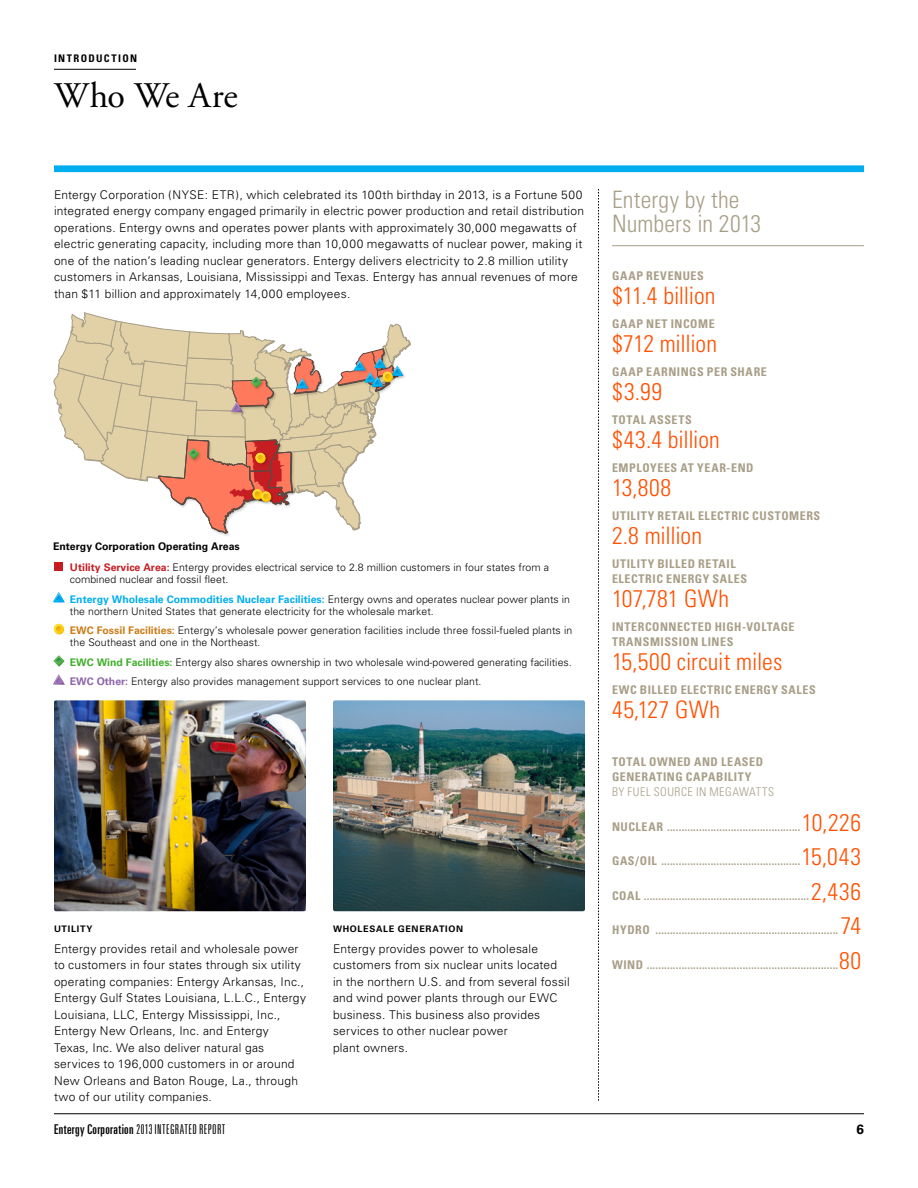
<style>
.page{position:relative;width:918px;height:1188px;background:#fff}
.page>*{position:absolute;margin:0;border:0;box-sizing:border-box;transform-origin:0 0}
.t1{font:36px "Adobe Garamond";letter-spacing:-.01em;color:#000}
.t2{font:300 condensed 24px "Univers";letter-spacing:-.005em;color:#ff5000}
.t3{font:300 condensed 24px/24px "Univers";letter-spacing:.01em;color:#a89f88}
.t4{font:300 ultra-condensed 13.5px "Univers";letter-spacing:.03em;color:#000}
.t5{font:700 13.5px "Univers";color:#000}
.t6{font:300 12px/16.5px "Univers";letter-spacing:.02em;color:#000}
.t7{font:700 condensed 12px/15px "Univers";letter-spacing:.05em;color:#a89f88}
.t8{font:300 condensed 12px "Univers";letter-spacing:.04em;color:#a89f88}
.t9{font:300 10.5px/12px "Univers";letter-spacing:.005em;color:#000}
.t10{font:700 10.5px "Univers";color:#000}
.t11{font:700 condensed 10.5px "Univers";letter-spacing:.125em;color:#000}
.t12{font:700 9px "Univers";letter-spacing:.08em;color:#000}
.s1{font-weight:300;font-size:24px;color:#ff5000}
.s2{font-weight:700;color:#c61d23}
.s3{font-weight:700;color:#00aeef}
.s4{font-weight:700;color:#cc7b16}
.s5{font-weight:700;color:#3fae2a}
.s6{font-weight:700;color:#8d64aa}
.s7{font-weight:400}
</style>
<div class="page">
<div style="left:54px;top:165px;width:810px;height:7px;background:#00aeef"></div>
<hr style="left:54px;top:1114px;width:810px;height:1px;background:#000">
<hr style="left:54px;top:69px;width:82px;height:1px;background:#000">
<svg style="left:598px;top:189px;width:1px;height:912px"></svg>
<hr style="left:612px;top:245px;width:252px;height:1px;background:#a89f88">
<img style="left:54px;top:700px;width:252px;height:211px">
<img style="left:333px;top:700px;width:252px;height:211px">
<svg style="left:53px;top:674px;width:12px;height:11px"></svg>
<svg style="left:54px;top:312px;width:357px;height:222px"></svg>
<div style="left:55px;top:562px;width:8px;height:9px;background:#c61d23"></div>
<svg style="left:53px;top:592px;width:12px;height:10px"></svg>
<svg style="left:54px;top:655px;width:10px;height:12px"></svg>
<svg style="left:54px;top:624px;width:10px;height:10px"></svg>
<p class="t11" style="left:54px;top:52px;width:85px">INTRODUCTION</p>
<h1 class="t1" style="left:54px;top:77px;width:185px">Who We Are</h1>
<p class="t6" style="left:54px;top:186px;width:532px">Entergy Corporation (NYSE: ETR), which celebrated its 100th birthday in 2013, is a Fortune 500 integrated energy company engaged primarily in electric power production and retail distribution operations. Entergy owns and operates power plants with approximately 30,000 megawatts of electric generating capacity, including more than 10,000 megawatts of nuclear power, making it one of the nation’s leading nuclear generators. Entergy delivers electricity to 2.8 million utility customers in Arkansas, Louisiana, Mississippi and Texas. Entergy has annual revenues of more than $11 billion and approximately 14,000 employees.</p>
<h2 class="t3" style="left:612px;top:188px;width:151px">Entergy by the<br>Numbers in 2013</h2>
<p class="t7" style="left:612px;top:268px;width:93px">GAAP REVENUES</p>
<h2 class="t2" style="left:612px;top:281px;width:105px">$11.4 billion</h2>
<p class="t7" style="left:612px;top:316px;width:104px">GAAP NET INCOME</p>
<h2 class="t2" style="left:612px;top:329px;width:107px">$712 million</h2>
<p class="t7" style="left:612px;top:364px;width:156px">GAAP EARNINGS PER SHARE</p>
<h2 class="t2" style="left:612px;top:377px;width:52px">$3.99</h2>
<p class="t7" style="left:612px;top:412px;width:81px">TOTAL ASSETS</p>
<h2 class="t2" style="left:612px;top:425px;width:109px">$43.4 billion</h2>
<p class="t7" style="left:612px;top:460px;width:143px">EMPLOYEES AT YEAR-END</p>
<h2 class="t2" style="left:612px;top:473px;width:61px">13,808</h2>
<p class="t7" style="left:612px;top:508px;width:210px">UTILITY RETAIL ELECTRIC CUSTOMERS</p>
<h2 class="t2" style="left:612px;top:521px;width:91px">2.8 million</h2>
<p class="t7" style="left:612px;top:556px;width:137px">UTILITY BILLED RETAIL<br>ELECTRIC ENERGY SALES</p>
<h2 class="t2" style="left:612px;top:584px;width:119px">107,781 GWh</h2>
<p class="t7" style="left:612px;top:619px;width:184px">INTERCONNECTED HIGH-VOLTAGE<br>TRANSMISSION LINES</p>
<h2 class="t2" style="left:612px;top:647px;width:172px">15,500 circuit miles</h2>
<p class="t7" style="left:612px;top:682px;width:205px">EWC BILLED ELECTRIC ENERGY SALES</p>
<h2 class="t2" style="left:612px;top:695px;width:110px">45,127 GWh</h2>
<p class="t7" style="left:612px;top:754px;width:153px">TOTAL OWNED AND LEASED<br>GENERATING CAPABILITY</p>
<p class="t8" style="left:612px;top:785px;width:164px">BY FUEL SOURCE IN MEGAWATTS</p>
<p class="t7" style="left:612px;top:819px;width:250px">NUCLEAR ..............................................<span class="s1">10,226</span></p>
<p class="t7" style="left:612px;top:853px;width:251px">GAS/OIL ................................................<span class="s1">15,043</span></p>
<p class="t7" style="left:612px;top:888px;width:250px">COAL .........................................................<span class="s1">2,436</span></p>
<p class="t7" style="left:612px;top:922px;width:251px">HYDRO ............................................................... <span class="s1">74</span></p>
<p class="t7" style="left:612px;top:957px;width:251px">WIND ..................................................................<span class="s1">80</span></p>
<p class="t10" style="left:53px;top:540px;width:188px">Entergy Corporation Operating Areas</p>
<p class="t9" style="left:70px;top:561px;width:481px"><span class="s2">Utility Service Area:</span> Entergy provides electrical service to 2.8 million customers in four states from a combined nuclear and fossil fleet.</p>
<p class="t9" style="left:70px;top:593px;width:502px"><span class="s3">Entergy Wholesale Commodities Nuclear Facilities:</span> Entergy owns and operates nuclear power plants in the northern United States that generate electricity for the wholesale market.</p>
<p class="t9" style="left:70px;top:624px;width:504px"><span class="s4">EWC Fossil Facilities:</span> Entergy’s wholesale power generation facilities include three fossil-fueled plants in the Southeast and one in the Northeast.</p>
<p class="t9" style="left:70px;top:652px;width:503px;line-height:19.5px"><span class="s5">EWC Wind Facilities:</span> Entergy also shares ownership in two wholesale wind-powered generating facilities.<br><span class="s6">EWC Other:</span> Entergy also provides management support services to one nuclear plant.</p>
<p class="t12" style="left:333px;top:923px;width:132px">WHOLESALE GENERATION</p>
<p class="t6" style="left:333px;top:940px;width:238px">Entergy provides power to wholesale customers from six nuclear units located in the northern U.S. and from several fossil and wind power plants through our EWC business. This business also provides services to other nuclear power<br>plant owners.</p>
<p class="t12" style="left:54px;top:923px;width:40px">UTILITY</p>
<p class="t6" style="left:54px;top:940px;width:254px">Entergy provides retail and wholesale power to customers in four states through six utility operating companies: Entergy Arkansas, Inc., Entergy Gulf States Louisiana, L.L.C., Entergy Louisiana, LLC, Entergy Mississippi, Inc., Entergy New Orleans, Inc. and Entergy Texas, Inc. We also deliver natural gas services to 196,000 customers in or around New Orleans and Baton Rouge, La., through two of our utility companies.</p>
<p class="t4" style="left:54px;top:1122px;width:173px"><span class="s7">Entergy Corporation</span> 2013 INTEGRATED REPORT</p>
<p class="t5" style="left:856px;top:1121px;width:9px">6</p>
</div>
